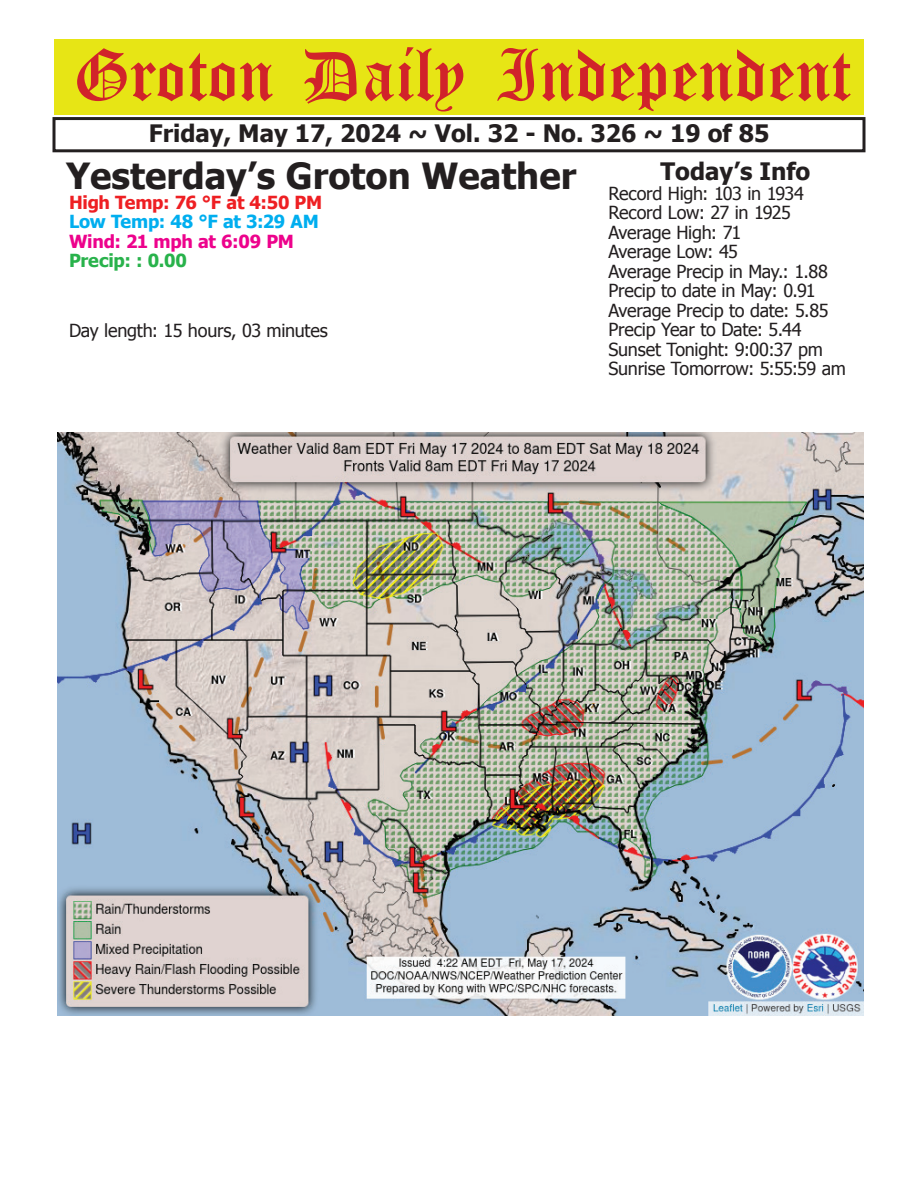
<style>
.page{position:relative;width:918px;height:1188px;background:#fff}
.page>*{position:absolute;margin:0;border:0;box-sizing:border-box;transform-origin:0 0}
.t1{font:54px "Old English Five";color:#d1232a}
.t2{font:700 36px "Tahoma";color:#231f20}
.t3{font:700 24px "Tahoma";color:#231f20}
.t4{font:18px/19.5px "Tahoma";letter-spacing:-.015em;color:#231f20}
.t5{font:700 18px "Tahoma";letter-spacing:-.015em;color:#ee1f23}
.t6{font:700 18px "Tahoma";letter-spacing:-.015em;color:#00aeef}
.t7{font:700 18px "Tahoma";letter-spacing:-.015em;color:#ed028c}
.t8{font:700 18px "Tahoma";color:#28b24b}
</style>
<div class="page">
<div style="left:52px;top:117px;width:814px;height:35px;border:3px solid #231f20"></div>
<div style="left:54px;top:40px;width:810px;height:75px;background:#e7e515"></div>
<img style="left:57px;top:433px;width:807px;height:582px">
<h1 class="t1" style="left:73px;top:50px;width:779px">Groton Daily Independent</h1>
<h3 class="t3" style="left:149px;top:116px;width:622px">Friday, May 17, 2024 ~ Vol. 32 - No. 326 ~ 19 of 85</h3>
<h2 class="t2" style="left:66px;top:151px;width:512px">Yesterday’s Groton Weather</h2>
<p class="t5" style="left:69px;top:190px;width:255px">High Temp: 76 °F at 4:50 PM</p>
<p class="t6" style="left:69px;top:209px;width:251px">Low Temp: 48 °F at 3:29 AM</p>
<p class="t7" style="left:69px;top:229px;width:226px">Wind: 21 mph at 6:09 PM</p>
<p class="t8" style="left:69px;top:248px;width:120px">Precip: : 0.00</p>
<p class="t4" style="left:69px;top:320px;width:260px">Day length: 15 hours, 03 minutes</p>
<h3 class="t3" style="left:661px;top:155px;width:151px">Today’s Info</h3>
<p class="t4" style="left:609px;top:183px;width:239px">Record High: 103 in 1934<br>Record Low: 27 in 1925<br>Average High: 71<br>Average Low: 45<br>Average Precip in May.: 1.88<br>Precip to date in May: 0.91<br>Average Precip to date: 5.85<br>Precip Year to Date: 5.44<br>Sunset Tonight: 9:00:37 pm<br>Sunrise Tomorrow: 5:55:59 am</p>
</div>
